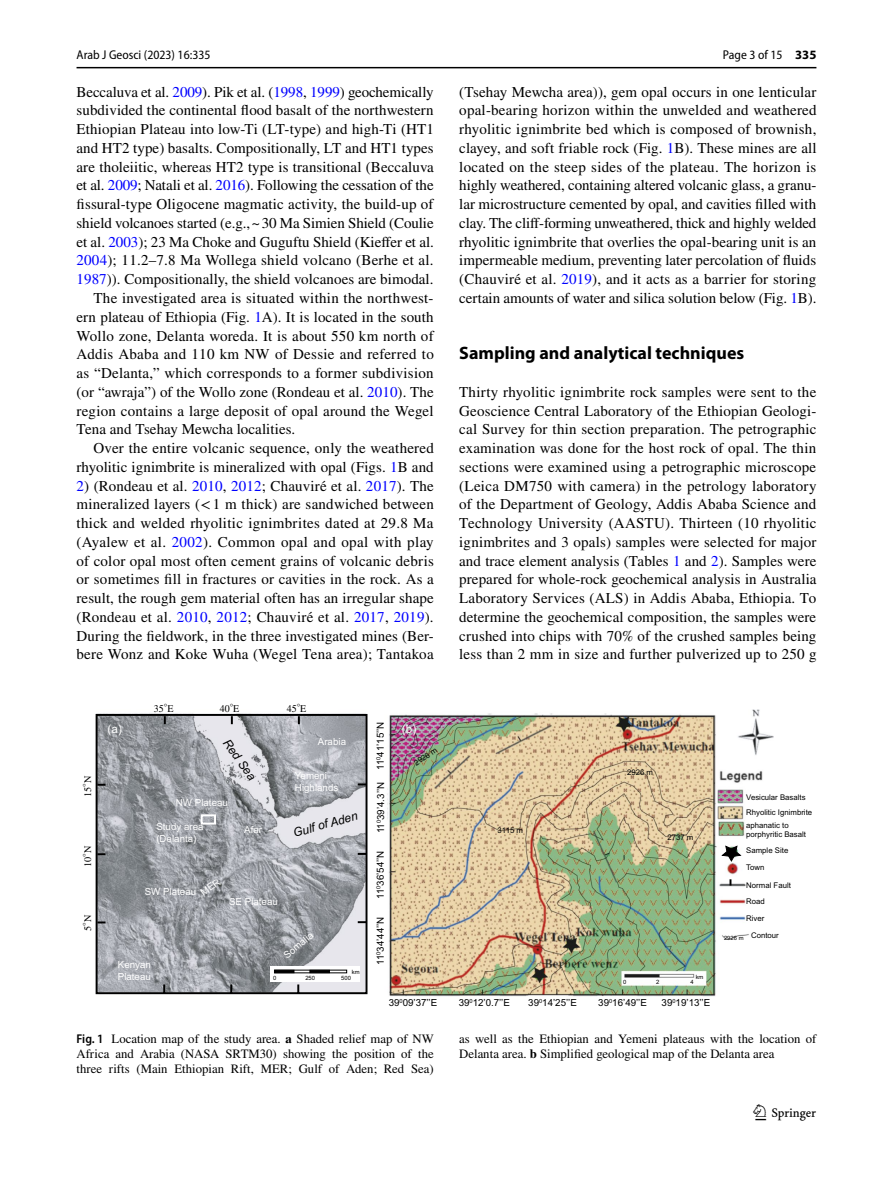
<style>
.page{position:relative;width:893px;height:1187px;background:#fff}
.page>*{position:absolute;margin:0;border:0;box-sizing:border-box;transform-origin:0 0}
.t1{font:22.5px "Springnew Regular 3";color:#000}
.t2{font:700 18px "Myriad Pro";color:#000}
.t3{font:15px/18.8px "STIX";letter-spacing:.005em;color:#000;text-align:justify}
.t4{font:12.75px/15px "STIX";color:#000;text-align:justify}
.t5{font:semi-condensed 12.75px "Myriad Pro";color:#000}
.t6{font:italic 12.3px "Arial";color:#000}
.t7{font:italic 12.15px "Arial";color:#000}
.t8{font:11.7px "Arial";color:#fff}
.t9{font:10.2px "Times";color:#000}
.t10{font:10.05px "Times";color:#000}
.t11{font:9.75px "Arial";color:#000}
.t12{font:9.75px/11.7px "Arial";color:#fff}
.t13{font:7.8px/14.7px "Arial";color:#000}
.t14{font:5.85px "Arial";color:#000}
.s1{color:#00f}
.s2{font-weight:700;font-stretch:normal}
.s3{font-family:"Myriad Pro";font-weight:600;font-stretch:semi-condensed}
.s4{font-weight:700}
</style>
<div class="page">
<hr style="left:77px;top:67px;width:739px;height:1px;background:#000">
<img style="left:387px;top:709px;width:387px;height:287px">
<svg style="left:95px;top:713px;width:273px;height:282px;background:#a1a4a9"></svg>
<div style="left:201px;top:814px;width:15px;height:10px;border:2px solid #fff"></div>
<svg style="left:720px;top:844px;width:23px;height:18px"></svg>
<div style="left:271px;top:966px;width:89px;height:16px;background:#fff"></div>
<svg style="left:294px;top:969px;width:53px;height:4px"></svg>
<svg style="left:274px;top:969px;width:20px;height:4px"></svg>
<svg style="left:309px;top:969px;width:21px;height:4px"></svg>
<svg style="left:729px;top:879px;width:2px;height:6px"></svg>
<svg style="left:200px;top:877px;width:21px;height:18px"></svg>
<p class="t5" style="left:77px;top:48px;width:135px">Arab J Geosci (2023) 16:335</p>
<p class="t3" style="left:77px;top:83px;width:359px">Beccaluva et al. <span class="s1">2009</span>). Pik et al. (<span class="s1">1998</span>, <span class="s1">1999</span>) geochemically</p>
<p class="t3" style="left:77px;top:102px;width:359px">subdivided the continental flood basalt of the northwestern</p>
<p class="t3" style="left:77px;top:121px;width:359px">Ethiopian Plateau into low-Ti (LT-type) and high-Ti (HT1</p>
<p class="t3" style="left:77px;top:139px;width:359px">and HT2 type) basalts. Compositionally, LT and HT1 types</p>
<p class="t3" style="left:77px;top:158px;width:359px">are tholeiitic, whereas HT2 type is transitional (Beccaluva</p>
<p class="t3" style="left:77px;top:177px;width:359px">et al. <span class="s1">2009</span>; Natali et al. <span class="s1">2016</span>). Following the cessation of the</p>
<p class="t3" style="left:77px;top:196px;width:359px">fissural-type Oligocene magmatic activity, the build-up of</p>
<p class="t3" style="left:77px;top:214px;width:359px">shield volcanoes started (e.g.,~30 Ma Simien Shield (Coulie</p>
<p class="t3" style="left:77px;top:233px;width:359px">et al. <span class="s1">2003</span>); 23 Ma Choke and Guguftu Shield (Kieffer et al.</p>
<p class="t3" style="left:77px;top:252px;width:359px"><span class="s1">2004</span>); 11.2–7.8 Ma Wollega shield volcano (Berhe et al.</p>
<p class="t3" style="left:77px;top:271px;width:359px"><span class="s1">1987</span>)). Compositionally, the shield volcanoes are bimodal.</p>
<p class="t3" style="left:94px;top:289px;width:342px">The investigated area is situated within the northwest-</p>
<p class="t3" style="left:77px;top:308px;width:359px">ern plateau of Ethiopia (Fig. <span class="s1">1</span>A). It is located in the south</p>
<p class="t3" style="left:77px;top:327px;width:359px">Wollo zone, Delanta woreda. It is about 550 km north of</p>
<p class="t3" style="left:77px;top:346px;width:359px">Addis Ababa and 110 km NW of Dessie and referred to</p>
<p class="t3" style="left:77px;top:364px;width:359px">as “Delanta,” which corresponds to a former subdivision</p>
<p class="t3" style="left:77px;top:383px;width:359px">(or “awraja”) of the Wollo zone (Rondeau et al. <span class="s1">2010</span>). The</p>
<p class="t3" style="left:77px;top:402px;width:359px">region contains a large deposit of opal around the Wegel</p>
<p class="t3" style="left:77px;top:421px;width:220px">Tena and Tsehay Mewcha localities.</p>
<p class="t3" style="left:94px;top:439px;width:342px">Over the entire volcanic sequence, only the weathered</p>
<p class="t3" style="left:77px;top:458px;width:359px">rhyolitic ignimbrite is mineralized with opal (Figs. <span class="s1">1</span>B and</p>
<p class="t3" style="left:77px;top:477px;width:359px"><span class="s1">2</span>) (Rondeau et al. <span class="s1">2010</span>, <span class="s1">2012</span>; Chauviré et al. <span class="s1">2017</span>). The mineralized layers (&lt;1 m thick) are sandwiched between thick and welded rhyolitic ignimbrites dated at 29.8 Ma (Ayalew et al. <span class="s1">2002</span>). Common opal and opal with play of color opal most often cement grains of volcanic debris or sometimes fill in fractures or cavities in the rock. As a result, the rough gem material often has an irregular shape (Rondeau et al. <span class="s1">2010</span>, <span class="s1">2012</span>; Chauviré et al. <span class="s1">2017</span>, <span class="s1">2019</span>).<br>During the fieldwork, in the three investigated mines (Ber&shy;bere Wonz and Koke Wuha (Wegel Tena area); Tantakoa</p>
<p class="t9" style="left:154px;top:703px;width:21px">35<sup>°</sup>E</p>
<p class="t9" style="left:220px;top:703px;width:21px">40<sup>°</sup>E</p>
<p class="t9" style="left:287px;top:703px;width:21px">45<sup>°</sup>E</p>
<p class="t10" style="left:82px;top:796px;width:23px;rotate:-90deg">15<sup>°</sup>N</p>
<p class="t8" style="left:108px;top:721px;width:16px">(a)</p>
<p class="t7" style="left:231px;top:736px;width:49px;rotate:54deg">Red Sea</p>
<p class="t12" style="left:176px;top:796px;width:54px">NW Plateau</p>
<p class="t12" style="left:156px;top:820px;width:49px">Study area (Delanta)</p>
<p class="t12" style="left:244px;top:824px;width:19px">Afar</p>
<p class="t12" style="left:318px;top:735px;width:30px">Arabia</p>
<p class="t12" style="left:295px;top:769px;width:45px">Yemeni<br>Highlands</p>
<p class="t6" style="left:291px;top:826px;width:68px;rotate:-16deg">Gulf of Aden</p>
<p class="t11" style="left:375px;top:833px;width:113px;rotate:-90deg">11<sup>0</sup>39’4.3’’N 11<sup>0</sup>41’15’’N</p>
<p class="t8" style="left:402px;top:721px;width:16px">(b)</p>
<p class="t13" style="left:411px;top:757px;width:28px;rotate:-35deg">2926 m</p>
<p class="t10" style="left:82px;top:867px;width:23px;rotate:-90deg">10<sup>°</sup>N</p>
<p class="t12" style="left:145px;top:885px;width:53px">SW Plateau</p>
<p class="t12" style="left:229px;top:895px;width:50px">SE Plateau</p>
<p class="t11" style="left:375px;top:899px;width:50px;rotate:-90deg">11<sup>0</sup>36’54’’N</p>
<p class="t10" style="left:82px;top:931px;width:18px;rotate:-90deg">5<sup>°</sup>N</p>
<p class="t12" style="left:118px;top:959px;width:35px">Kenyan<br>Plateau</p>
<p class="t12" style="left:281px;top:951px;width:37px;rotate:-39deg">Somalia</p>
<p class="t14" style="left:352px;top:968px;width:9px">km</p>
<p class="t14" style="left:273px;top:974px;width:5px">0</p>
<p class="t14" style="left:341px;top:974px;width:11px">500</p>
<p class="t14" style="left:305px;top:974px;width:11px">250</p>
<p class="t11" style="left:375px;top:965px;width:50px;rotate:-90deg">11<sup>0</sup>34’44’’N</p>
<p class="t11" style="left:389px;top:997px;width:50px">39<sup>0</sup>09’37’’E</p>
<p class="t5" style="left:723px;top:48px;width:95px">Page 3 of 15 <span class="s2">335</span></p>
<p class="t3" style="left:459px;top:83px;width:359px">(Tsehay Mewcha area)), gem opal occurs in one lenticular opal-bearing horizon within the unwelded and weathered rhyolitic ignimbrite bed which is composed of brownish, clayey, and soft friable rock (Fig. <span class="s1">1</span>B). These mines are all located on the steep sides of the plateau. The horizon is highly weathered, containing altered volcanic glass, a granu&shy;lar microstructure cemented by opal, and cavities filled with clay. The cliff-forming unweathered, thick and highly welded rhyolitic ignimbrite that overlies the opal-bearing unit is an impermeable medium, preventing later percolation of fluids (Chauviré et al. <span class="s1">2019</span>), and it acts as a barrier for storing certain amounts of water and silica solution below (Fig. <span class="s1">1</span>B).</p>
<p class="t2" style="left:459px;top:341px;width:287px">Sampling and analytical techniques</p>
<p class="t3" style="left:459px;top:383px;width:359px">Thirty rhyolitic ignimbrite rock samples were sent to the Geoscience Central Laboratory of the Ethiopian Geologi&shy;cal Survey for thin section preparation. The petrographic examination was done for the host rock of opal. The thin sections were examined using a petrographic microscope (Leica DM750 with camera) in the petrology laboratory of the Department of Geology, Addis Ababa Science and Technology University (AASTU). Thirteen (10 rhyolitic ignimbrites and 3 opals) samples were selected for major and trace element analysis (Tables <span class="s1">1</span> and <span class="s1">2</span>). Samples were prepared for whole-rock geochemical analysis in Australia Laboratory Services (ALS) in Addis Ababa, Ethiopia. To determine the geochemical composition, the samples were crushed into chips with 70% of the crushed samples being less than 2 mm in size and further pulverized up to 250 g</p>
<p class="t13" style="left:498px;top:822px;width:27px">3115 m</p>
<p class="t13" style="left:627px;top:765px;width:28px">2926 m</p>
<p class="t13" style="left:667px;top:829px;width:28px">2737 m</p>
<p class="t14" style="left:696px;top:973px;width:9px">km</p>
<p class="t14" style="left:623px;top:978px;width:5px">0</p>
<p class="t14" style="left:656px;top:978px;width:5px">2</p>
<p class="t14" style="left:690px;top:978px;width:5px">4</p>
<p class="t11" style="left:459px;top:997px;width:53px">39<sup>0</sup>12’0.7’’E</p>
<p class="t11" style="left:528px;top:997px;width:50px">39<sup>0</sup>14’25’’E</p>
<p class="t11" style="left:598px;top:997px;width:50px">39<sup>0</sup>16’49’’E</p>
<p class="t11" style="left:662px;top:997px;width:50px">39<sup>0</sup>19’13’’E</p>
<p class="t13" style="left:746px;top:790px;width:67px">Vesicular Basalts<br>Rhyolitic Ignimbrite</p>
<p class="t13" style="left:746px;top:820px;width:61px;line-height:9.3px">aphanatic to porphyritic Basalt</p>
<p class="t13" style="left:746px;top:842px;width:44px;line-height:17px">Sample Site<br>Town</p>
<p class="t13" style="left:746px;top:877px;width:46px;line-height:15.6px">Normal Fault<br>Road</p>
<p class="t13" style="left:746px;top:911px;width:20px">River</p>
<p class="t14" style="left:724px;top:934px;width:21px">2926 m</p>
<p class="t13" style="left:751px;top:927px;width:29px">Contour</p>
<p class="t4" style="left:77px;top:1031px;width:359px"><span class="s3">Fig. 1</span> Location map of the study area. <span class="s4">a</span> Shaded relief map of NW Africa and Arabia (NASA SRTM30) showing the position of the three rifts (Main Ethiopian Rift, MER; Gulf of Aden; Red Sea)</p>
<p class="t4" style="left:459px;top:1031px;width:359px">as well as the Ethiopian and Yemeni plateaus with the location of<br>Delanta area. <span class="s4">b</span> Simplified geological map of the Delanta area</p>
<h1 class="t1" style="left:755px;top:1104px;width:62px">1 3</h1>
</div>
